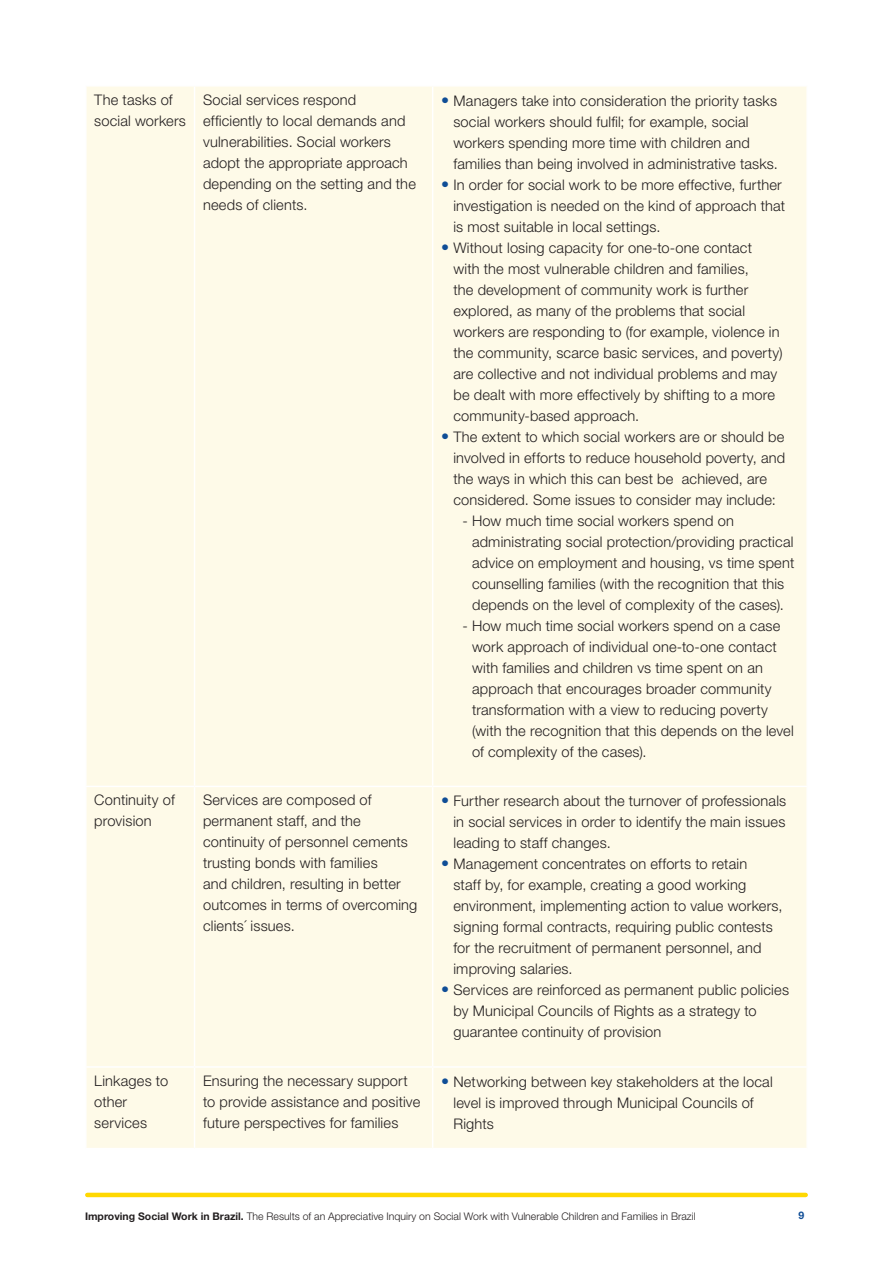
<style>
.page{position:relative;width:893px;height:1263px;background:#fff}
.page>*{position:absolute;margin:0;border:0;box-sizing:border-box;transform-origin:0 0}
.box_table_text{font:300 14.7px/21px "Helvetica Neue LT Std";letter-spacing:.01em;color:#231f20}
.t1{font:300 10.5px "Helvetica Neue LT Std";color:#231f20}
.t2{font:700 10.5px "Helvetica Neue LT Std";color:#0f4d96}
.s1{font-size:16.2px;color:#0f4d96}
.s2{font-weight:700}
</style>
<div class="page">
<hr style="left:87px;top:1193px;width:719px;height:4px;background:#ffd801">
<div style="left:87px;top:87px;width:719px;height:1061px;background:#fefae8"></div>
<hr style="left:194px;top:87px;width:1px;height:699px;background:#fff">
<hr style="left:432px;top:87px;width:1px;height:699px;background:#fff">
<hr style="left:85px;top:786px;width:110px;height:1px;background:#fff">
<hr style="left:195px;top:786px;width:238px;height:1px;background:#fff">
<hr style="left:194px;top:787px;width:1px;height:279px;background:#fff">
<hr style="left:433px;top:786px;width:375px;height:1px;background:#fff">
<hr style="left:432px;top:787px;width:1px;height:279px;background:#fff">
<hr style="left:85px;top:1066px;width:110px;height:2px;background:#fff">
<hr style="left:195px;top:1066px;width:238px;height:2px;background:#fff">
<hr style="left:194px;top:1068px;width:1px;height:80px;background:#fff">
<hr style="left:433px;top:1066px;width:375px;height:2px;background:#fff">
<hr style="left:432px;top:1068px;width:1px;height:80px;background:#fff">
<p class="box_table_text" style="left:94px;top:89px;width:93px">The tasks of social workers</p>
<p class="box_table_text" style="left:203px;top:89px;width:214px">Social services respond efficiently to local demands and vulnerabilities. Social workers adopt the appropriate approach depending on the setting and the needs of clients.</p>
<p class="box_table_text" style="left:453px;top:90px;width:326px;text-indent:-12px"><span class="s1">•</span> Managers take into consideration the priority tasks social workers should fulfil; for example, social workers spending more time with children and families than being involved in administrative tasks.</p>
<p class="box_table_text" style="left:453px;top:174px;width:333px;text-indent:-12px"><span class="s1">•</span> In order for social work to be more effective, further investigation is needed on the kind of approach that is most suitable in local settings.</p>
<p class="box_table_text" style="left:453px;top:237px;width:331px;text-indent:-12px"><span class="s1">•</span> Without losing capacity for one-to-one contact<br>with the most vulnerable children and families,<br>the development of community work is further explored, as many of the problems that social workers are responding to (for example, violence in the community, scarce basic services, and poverty) are collective and not individual problems and may be dealt with more effectively by shifting to a more community-based approach.</p>
<p class="box_table_text" style="left:453px;top:426px;width:333px;text-indent:-12px"><span class="s1">•</span> The extent to which social workers are or should be involved in efforts to reduce household poverty, and the ways in which this can best be achieved, are considered. Some issues to consider may include:</p>
<p class="box_table_text" style="left:472px;top:510px;width:324px;text-indent:-10px">- How much time social workers spend on administrating social protection/providing practical advice on employment and housing, vs time spent counselling families (with the recognition that this depends on the level of complexity of the cases).</p>
<p class="box_table_text" style="left:472px;top:615px;width:323px;text-indent:-10px">- How much time social workers spend on a case work approach of individual one-to-one contact with families and children vs time spent on an approach that encourages broader community transformation with a view to reducing poverty (with the recognition that this depends on the level of complexity of the cases).</p>
<p class="box_table_text" style="left:94px;top:789px;width:82px">Continuity of provision</p>
<p class="box_table_text" style="left:203px;top:789px;width:216px">Services are composed of permanent staff, and the continuity of personnel cements trusting bonds with families<br>and children, resulting in better outcomes in terms of overcoming clients´ issues.</p>
<p class="box_table_text" style="left:453px;top:790px;width:334px;text-align:justify;text-indent:-12px"><span class="s1">•</span> Further research about the turnover of professionals in social services in order to identify the main issues leading to staff changes.</p>
<p class="box_table_text" style="left:453px;top:853px;width:331px;text-indent:-12px"><span class="s1">•</span> Management concentrates on efforts to retain<br>staff by, for example, creating a good working environment, implementing action to value workers, signing formal contracts, requiring public contests for the recruitment of permanent personnel, and improving salaries.</p>
<p class="box_table_text" style="left:453px;top:979px;width:337px;text-indent:-12px"><span class="s1">•</span> Services are reinforced as permanent public policies by Municipal Councils of Rights as a strategy to guarantee continuity of provision</p>
<p class="box_table_text" style="left:94px;top:1070px;width:75px">Linkages to other services</p>
<p class="box_table_text" style="left:203px;top:1070px;width:219px">Ensuring the necessary support to provide assistance and positive future perspectives for families</p>
<p class="box_table_text" style="left:453px;top:1071px;width:321px;text-indent:-12px"><span class="s1">•</span> Networking between key stakeholders at the local level is improved through Municipal Councils of<br>Rights</p>
<p class="t1" style="left:85px;top:1210px;width:612px"><span class="s2">Improving Social Work in Brazil.</span> The Results of an Appreciative Inquiry on Social Work with Vulnerable Children and Families in Brazil</p>
<p class="t2" style="left:798px;top:1209px;width:7px">9</p>
</div>
